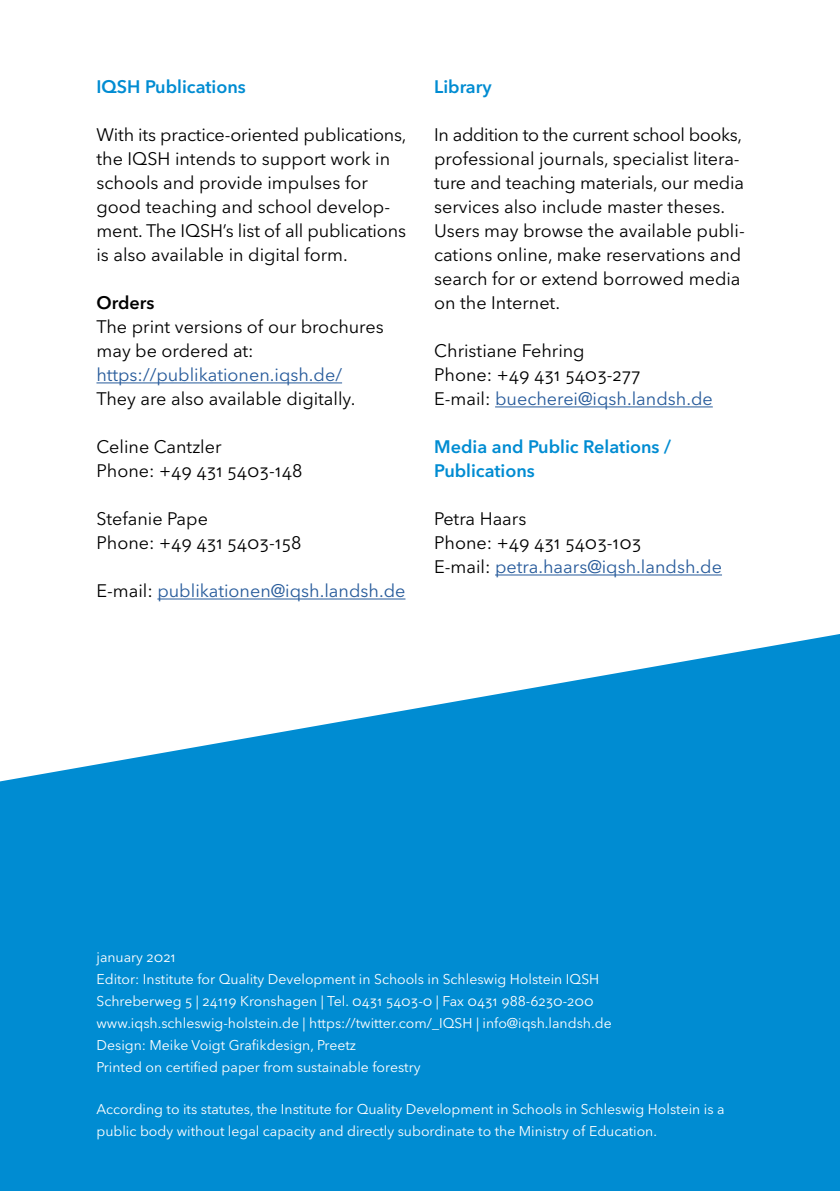
<style>
.page{position:relative;width:840px;height:1191px;background:#fff}
.page>*{position:absolute;margin:0;border:0;box-sizing:border-box;transform-origin:0 0}
.t1{font:18px/24px "Avenir Next LT Pro";color:#000}
.t2{font:18px "Avenir Next LT Pro";color:#275b9b}
.t3{font:600 18px/24px "Avenir Next LT Pro";color:#008cd2}
.t4{font:600 18px "Avenir Next LT Pro";color:#000}
.t5{font:14px/22px "Avenir Next LT Pro";color:#fff}
.s1{color:#275b9b}
.s2{color:#000}
</style>
<div class="page">
<hr style="left:96px;top:382px;width:246px;height:1px;background:#275b9b">
<hr style="left:157px;top:598px;width:248px;height:1px;background:#275b9b">
<hr style="left:495px;top:406px;width:217px;height:1px;background:#275b9b">
<hr style="left:495px;top:574px;width:226px;height:1px;background:#275b9b">
<svg style="left:0;top:634px;width:839px;height:557px;background:#219bd7"></svg>
<p class="t3" style="left:96px;top:75px;width:151px">IQSH Publications</p>
<p class="t1" style="left:96px;top:123px;width:311px">With its practice-oriented publications,</p>
<p class="t1" style="left:96px;top:147px;width:311px">the IQSH intends to support work in schools and provide impulses for good teaching and school develop&shy;ment. The IQSH’s list of all publications is also available in digital form.</p>
<p class="t4" style="left:96px;top:292px;width:59px">Orders</p>
<p class="t1" style="left:96px;top:315px;width:288px">The print versions of our brochures may be ordered at: <span class="s1">https://publikationen.iqsh.de/<br></span>They are also available digitally.</p>
<p class="t1" style="left:96px;top:435px;width:127px">Celine Cantzler</p>
<p class="t1" style="left:96px;top:459px;width:207px">Phone: +49 431 5403-148</p>
<p class="t1" style="left:96px;top:507px;width:113px">Stefanie Pape</p>
<p class="t1" style="left:96px;top:531px;width:206px">Phone: +49 431 5403-158</p>
<p class="t2" style="left:96px;top:580px;width:310px"><span class="s2">E-mail:</span> publikationen@iqsh.landsh.de</p>
<p class="t3" style="left:434px;top:75px;width:59px">Library</p>
<p class="t1" style="left:434px;top:123px;width:312px">In addition to the current school books, professional journals, specialist litera&shy;ture and teaching materials, our media services also include master theses.<br>Users may browse the available publi&shy;cations online, make reservations and search for or extend borrowed media on the Internet.</p>
<p class="t1" style="left:434px;top:339px;width:152px">Christiane Fehring</p>
<p class="t1" style="left:434px;top:363px;width:208px">Phone: +49 431 5403-277</p>
<p class="t2" style="left:434px;top:388px;width:280px"><span class="s2">E-mail:</span> buecherei@iqsh.landsh.de</p>
<p class="t3" style="left:434px;top:435px;width:238px">Media and Public Relations /<br>Publications</p>
<p class="t1" style="left:434px;top:507px;width:94px">Petra Haars</p>
<p class="t1" style="left:434px;top:531px;width:209px">Phone: +49 431 5403-103</p>
<p class="t2" style="left:434px;top:556px;width:289px"><span class="s2">E-mail:</span> petra.haars@iqsh.landsh.de</p>
<p class="t5" style="left:96px;top:946px;width:81px">january 2021</p>
<p class="t5" style="left:96px;top:968px;width:504px">Editor: Institute for Quality Development in Schools in Schleswig Holstein IQSH</p>
<p class="t5" style="left:96px;top:990px;width:498px">Schreberweg 5 | 24119 Kronshagen | Tel. 0431 5403-0 | Fax 0431 988-6230-200</p>
<p class="t5" style="left:96px;top:1012px;width:516px">www.iqsh.schleswig-holstein.de | https://twitter.com/_IQSH | info@iqsh.landsh.de</p>
<p class="t5" style="left:96px;top:1034px;width:261px">Design: Meike Voigt Grafikdesign, Preetz</p>
<p class="t5" style="left:96px;top:1056px;width:325px">Printed on certified paper from sustainable forestry</p>
<p class="t5" style="left:96px;top:1097px;width:629px">According to its statutes, the Institute for Quality Development in Schools in Schleswig Holstein is a public body without legal capacity and directly subordinate to the Ministry of Education.</p>
</div>
